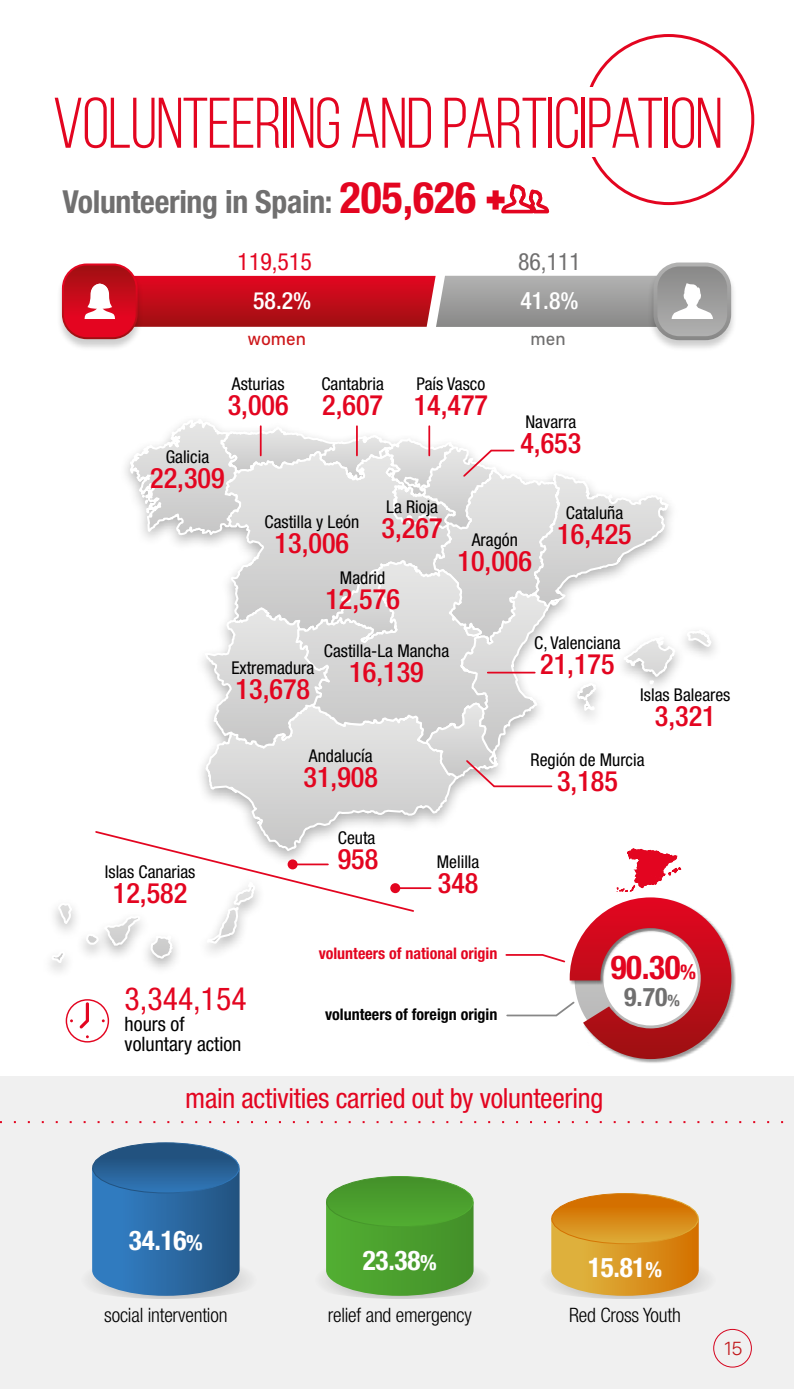
<style>
.page{position:relative;width:794px;height:1389px;background:#fff}
.page>*{position:absolute;margin:0;border:0;box-sizing:border-box;transform-origin:0 0}
.t1{font:71.4px "Bebas Neue";letter-spacing:-.02em;color:#e30520}
.t2{font:700 condensed 33px "Helvetica Neue";color:#e30520}
.t3{font:700 condensed 31.8px "Helvetica Neue";letter-spacing:-.01em;color:#706f6f}
.t4{font:condensed 31.8px "Helvetica Neue";color:#e30520}
.t5{font:500 condensed 28.2px "Helvetica Neue";color:#e30520}
.t6{font:condensed 27.8px "Helvetica Neue";letter-spacing:-.01em;color:#e30520}
.t7{font:700 condensed 27.2px "Helvetica Neue";letter-spacing:-.01em;color:#fff}
.t8{font:700 condensed 25.8px "Helvetica Neue";color:#706f6f}
.t9{font:500 condensed 23.8px "Helvetica Neue";color:#fff}
.t10{font:condensed 23.8px "Helvetica Neue";color:#e30520}
.t11{font:condensed 23.8px "Helvetica Neue";color:#706f6f}
.t12{font:300 condensed 19.8px "Helvetica Neue";letter-spacing:-.01em;color:#000}
.t13{font:condensed 19.8px/19.8px "Helvetica Neue";color:#000}
.t14{font:300 19.8px "SF Compact Display";color:#cd171a}
.t15{font:500 17.8px "SF Compact Display";color:#cd171a}
.t16{font:500 17.8px "SF Compact Display";color:#706f6f}
.t17{font:condensed 17.6px "Helvetica Neue";color:#000}
.t18{font:700 condensed 16px "Helvetica Neue";color:#e30520}
.t19{font:700 condensed 16px "Helvetica Neue";color:#000}
.s1{font-size:43.6px;color:#e30520}
.s2{font-size:20.4px}
.s3{font-size:16px}
.s4{font-size:21.4px}
</style>
<div class="page">
<div style="left:0;top:1076px;width:794px;height:313px;background:#f0f0f0"></div>
<div style="left:569px;top:897px;width:167px;height:166px;background:#000;opacity:.4"></div>
<svg style="left:50px;top:420px;width:681px;height:639px"></svg>
<svg style="left:0;top:1121px;width:784px;height:2px"></svg>
<svg style="left:487px;top:184px;width:63px;height:30px"></svg>
<div style="left:56px;top:263px;width:87px;height:88px;background:#000;opacity:.2"></div>
<div style="left:647px;top:262px;width:90px;height:90px;background:#000;opacity:.2"></div>
<div style="left:653px;top:263px;width:78px;height:77px;border:4px solid #fff;border-radius:24px"></div>
<svg style="left:63px;top:264px;width:666px;height:74px"></svg>
<svg style="left:64px;top:1258px;width:203px;height:41px"></svg>
<svg style="left:92px;top:1143px;width:148px;height:153px;background:#3770a5"></svg>
<div style="left:92px;top:1142px;width:148px;height:51px;border:1px solid #fff;border-radius:50%"></div>
<svg style="left:298px;top:1258px;width:203px;height:41px"></svg>
<svg style="left:326px;top:1177px;width:147px;height:119px;background:#58a43d"></svg>
<div style="left:326px;top:1176px;width:147px;height:51px;border:1px solid #fff;border-radius:50%"></div>
<svg style="left:523px;top:1258px;width:203px;height:41px"></svg>
<svg style="left:551px;top:1194px;width:147px;height:102px;background:#da9932"></svg>
<div style="left:551px;top:1193px;width:147px;height:51px;border:1px solid #fff;border-radius:50%"></div>
<h1 class="t1" style="left:53px;top:85px;width:672px">VOLUNTEERING AND PARTICIPATION</h1>
<h3 class="t3" style="left:62px;top:183px;width:415px">Volunteering in Spain: <span class="s1">205,626</span></h3>
<h3 class="t10" style="left:238px;top:248px;width:76px">119,515</h3>
<h3 class="t11" style="left:518px;top:248px;width:64px">86,111</h3>
<h3 class="t9" style="left:253px;top:287px;width:60px">58.2%</h3>
<h3 class="t9" style="left:520px;top:287px;width:60px">41.8%</h3>
<p class="t15" style="left:248px;top:328px;width:59px">women</p>
<p class="t16" style="left:530px;top:328px;width:36px">men</p>
<p class="t17" style="left:232px;top:374px;width:54px">Asturias</p>
<p class="t17" style="left:166px;top:447px;width:45px">Galicia</p>
<h3 class="t5" style="left:228px;top:388px;width:62px">3,006</h3>
<h3 class="t5" style="left:150px;top:462px;width:76px">22,309</h3>
<p class="t17" style="left:321px;top:374px;width:64px">Cantabria</p>
<h3 class="t5" style="left:322px;top:388px;width:62px">2,607</h3>
<p class="t17" style="left:417px;top:374px;width:70px">País Vasco</p>
<h3 class="t5" style="left:414px;top:388px;width:76px">14,477</h3>
<p class="t17" style="left:525px;top:412px;width:53px">Navarra</p>
<h3 class="t5" style="left:520px;top:427px;width:62px">4,653</h3>
<p class="t17" style="left:105px;top:862px;width:92px">Islas Canarias</p>
<h3 class="t5" style="left:113px;top:876px;width:76px">12,582</h3>
<p class="t17" style="left:264px;top:512px;width:96px">Castilla y León</p>
<h3 class="t5" style="left:275px;top:526px;width:76px">13,006</h3>
<p class="t17" style="left:386px;top:497px;width:53px">La Rioja</p>
<h3 class="t5" style="left:382px;top:511px;width:62px">3,267</h3>
<p class="t17" style="left:340px;top:568px;width:47px">Madrid</p>
<h3 class="t5" style="left:325px;top:582px;width:76px">12,576</h3>
<p class="t17" style="left:231px;top:658px;width:84px">Extremadura</p>
<h3 class="t5" style="left:236px;top:672px;width:76px">13,678</h3>
<p class="t17" style="left:324px;top:641px;width:127px">Castilla-La Mancha</p>
<h3 class="t5" style="left:349px;top:655px;width:76px">16,139</h3>
<p class="t17" style="left:309px;top:745px;width:65px">Andalucía</p>
<h3 class="t5" style="left:303px;top:760px;width:76px">31,908</h3>
<p class="t17" style="left:472px;top:530px;width:48px">Aragón</p>
<h3 class="t5" style="left:457px;top:544px;width:76px">10,006</h3>
<p class="t17" style="left:566px;top:503px;width:59px">Cataluña</p>
<h3 class="t5" style="left:557px;top:517px;width:76px">16,425</h3>
<p class="t17" style="left:534px;top:633px;width:88px">C, Valenciana</p>
<h3 class="t5" style="left:540px;top:647px;width:76px">21,175</h3>
<p class="t17" style="left:640px;top:685px;width:92px">Islas Baleares</p>
<h3 class="t5" style="left:655px;top:699px;width:62px">3,321</h3>
<p class="t17" style="left:530px;top:750px;width:115px">Región de Murcia</p>
<h3 class="t5" style="left:557px;top:764px;width:62px">3,185</h3>
<p class="t17" style="left:338px;top:827px;width:39px">Ceuta</p>
<h3 class="t5" style="left:338px;top:842px;width:42px">958</h3>
<p class="t17" style="left:437px;top:852px;width:44px">Melilla</p>
<h3 class="t5" style="left:438px;top:866px;width:42px">348</h3>
<h3 class="t4" style="left:125px;top:980px;width:124px">3,344,154</h3>
<p class="t13" style="left:125px;top:1014px;width:118px">hours of voluntary action</p>
<p class="t18" style="left:319px;top:943px;width:180px">volunteers of national origin</p>
<p class="t19" style="left:325px;top:1005px;width:174px">volunteers of foreign origin</p>
<h2 class="t2" style="left:611px;top:947px;width:87px">90.30<span class="s2">%</span></h2>
<h3 class="t8" style="left:624px;top:981px;width:57px">9.70<span class="s3">%</span></h3>
<h3 class="t6" style="left:185px;top:1082px;width:419px">main activities carried out by volunteering</h3>
<h3 class="t7" style="left:129px;top:1224px;width:75px">34.16<span class="s4">%</span></h3>
<p class="t12" style="left:104px;top:1303px;width:125px">social intervention</p>
<h3 class="t7" style="left:363px;top:1244px;width:75px">23.38<span class="s4">%</span></h3>
<p class="t12" style="left:328px;top:1303px;width:145px">relief and emergency</p>
<h3 class="t7" style="left:588px;top:1251px;width:75px">15.81<span class="s4">%</span></h3>
<p class="t12" style="left:569px;top:1303px;width:113px">Red Cross Youth</p>
<p class="t14" style="left:724px;top:1336px;width:20px">15</p>
</div>
